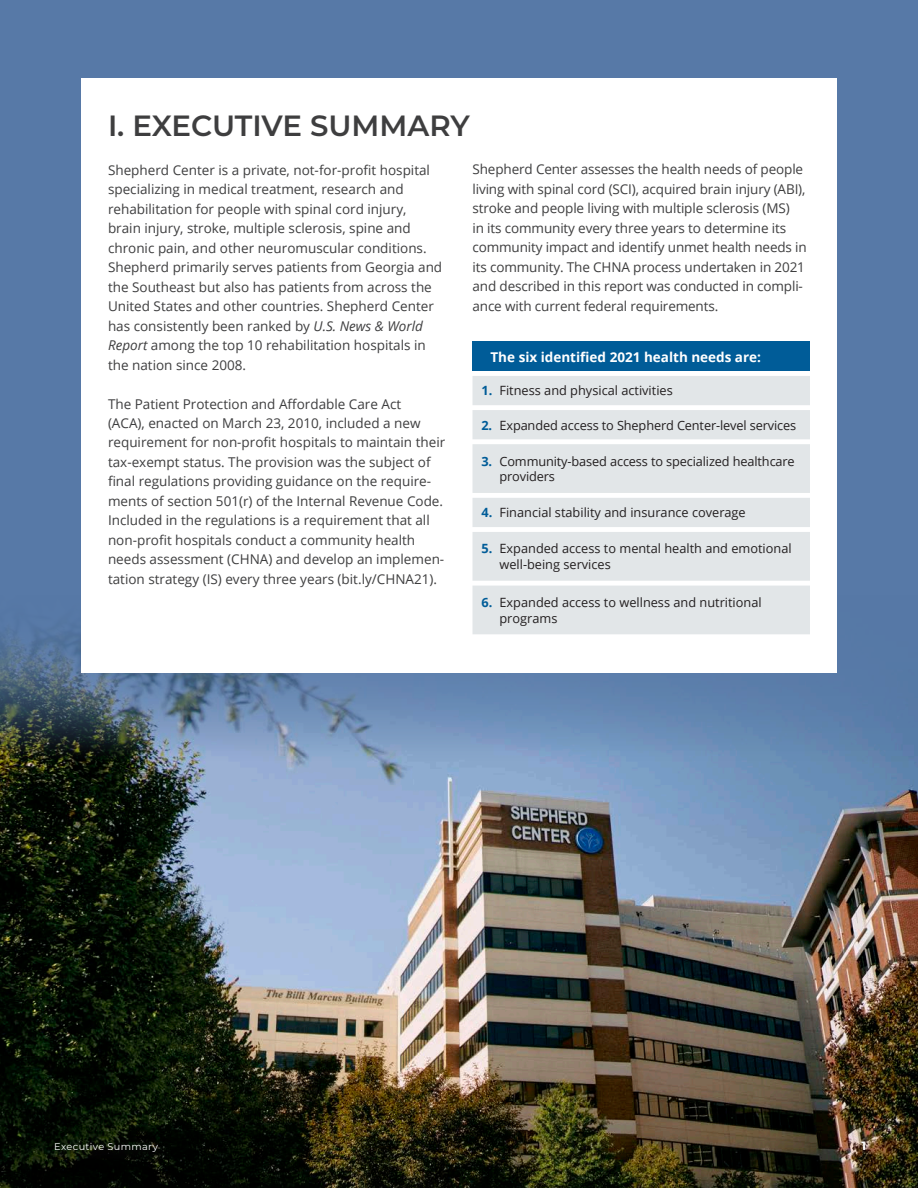
<style>
.page{position:relative;width:918px;height:1188px;background:#fff}
.page>*{position:absolute;margin:0;border:0;box-sizing:border-box;transform-origin:0 0}
.H1_Cap{font:600 29.25px "Montserrat";letter-spacing:-.005em;color:#3e3e3f}
.text_9_13{font:13.5px/19.5px "Open Sans";color:#3e3e3f}
.text_9_13-2{font:700 13.5px "Open Sans";color:#fff}
.t1{font:12.75px/15.8px "Open Sans";color:#231f20}
.page_folio{font:700 12px "Montserrat";color:#fff}
.footer_-_website{font:9.75px "Montserrat";letter-spacing:.035em;color:#fff}
.s1{font-style:italic}
.s2{font-weight:700;color:#005c98}
</style>
<div class="page">
<div style="left:0;top:0;width:918px;height:682px;background:#5779a7"></div>
<img style="left:0;top:760px;width:918px;height:428px">
<svg style="left:0;top:751px;width:918px;height:9px;background:#6d88a3"></svg>
<svg style="left:0;top:630px;width:918px;height:121px"></svg>
<div style="left:48px;top:1137px;width:122px;height:28px;background:#231f20;opacity:.75"></div>
<div style="left:856px;top:1135px;width:23px;height:28px;background:#231f20;opacity:.75"></div>
<div style="left:81px;top:78px;width:756px;height:595px;background:#fff"></div>
<div style="left:472px;top:342px;width:338px;height:29px;background:#005c98"></div>
<svg style="left:472px;top:376px;width:338px;height:258px;background:#e4e8ea"></svg>
<p class="H1_Cap" style="left:108px;top:104px;width:363px">I. EXECUTIVE SUMMARY</p>
<p class="text_9_13" style="left:108px;top:160px;width:336px">Shepherd Center is a private, not-for-profit hospital specializing in medical treatment, research and rehabilitation for people with spinal cord injury, brain injury, stroke, multiple sclerosis, spine and chronic pain, and other neuromuscular conditions.<br>Shepherd primarily serves patients from Georgia and the Southeast but also has patients from across the United States and other countries. Shepherd Center has consistently been ranked by <span class="s1">U.S. News &amp; World Report</span> among the top 10 rehabilitation hospitals in the nation since 2008.</p>
<p class="text_9_13" style="left:108px;top:394px;width:339px">The Patient Protection and Affordable Care Act<br>(ACA), enacted on March 23, 2010, included a new requirement for non-profit hospitals to maintain their tax-exempt status. The provision was the subject of final regulations providing guidance on the require&shy;ments of section 501(r) of the Internal Revenue Code.<br>Included in the regulations is a requirement that all non-profit hospitals conduct a community health needs assessment (CHNA) and develop an implemen&shy;tation strategy (IS) every three years (bit.ly/CHNA21).</p>
<p class="text_9_13" style="left:473px;top:159px;width:336px">Shepherd Center assesses the health needs of people living with spinal cord (SCI), acquired brain injury (ABI), stroke and people living with multiple sclerosis (MS)<br>in its community every three years to determine its community impact and identify unmet health needs in its community. The CHNA process undertaken in 2021 and described in this report was conducted in compli&shy;ance with current federal requirements.</p>
<p class="text_9_13-2" style="left:490px;top:347px;width:272px">The six identified 2021 health needs are:</p>
<p class="t1" style="left:482px;top:383px;width:193px"><span class="s2">1.</span> Fitness and physical activities</p>
<p class="t1" style="left:482px;top:417px;width:316px"><span class="s2">2.</span> Expanded access to Shepherd Center-level services</p>
<p class="t1" style="left:500px;top:453px;width:297px;text-indent:-18px"><span class="s2">3.</span> Community-based access to specialized healthcare providers</p>
<p class="t1" style="left:482px;top:505px;width:266px"><span class="s2">4.</span> Financial stability and insurance coverage</p>
<p class="t1" style="left:500px;top:541px;width:294px;text-indent:-18px"><span class="s2">5.</span> Expanded access to mental health and emotional well-being services</p>
<p class="t1" style="left:500px;top:594px;width:264px;text-indent:-18px"><span class="s2">6.</span> Expanded access to wellness and nutritional programs</p>
<p class="footer_-_website" style="left:54px;top:1140px;width:106px">Executive Summary</p>
<p class="page_folio" style="left:862px;top:1137px;width:6px">1</p>
</div>
